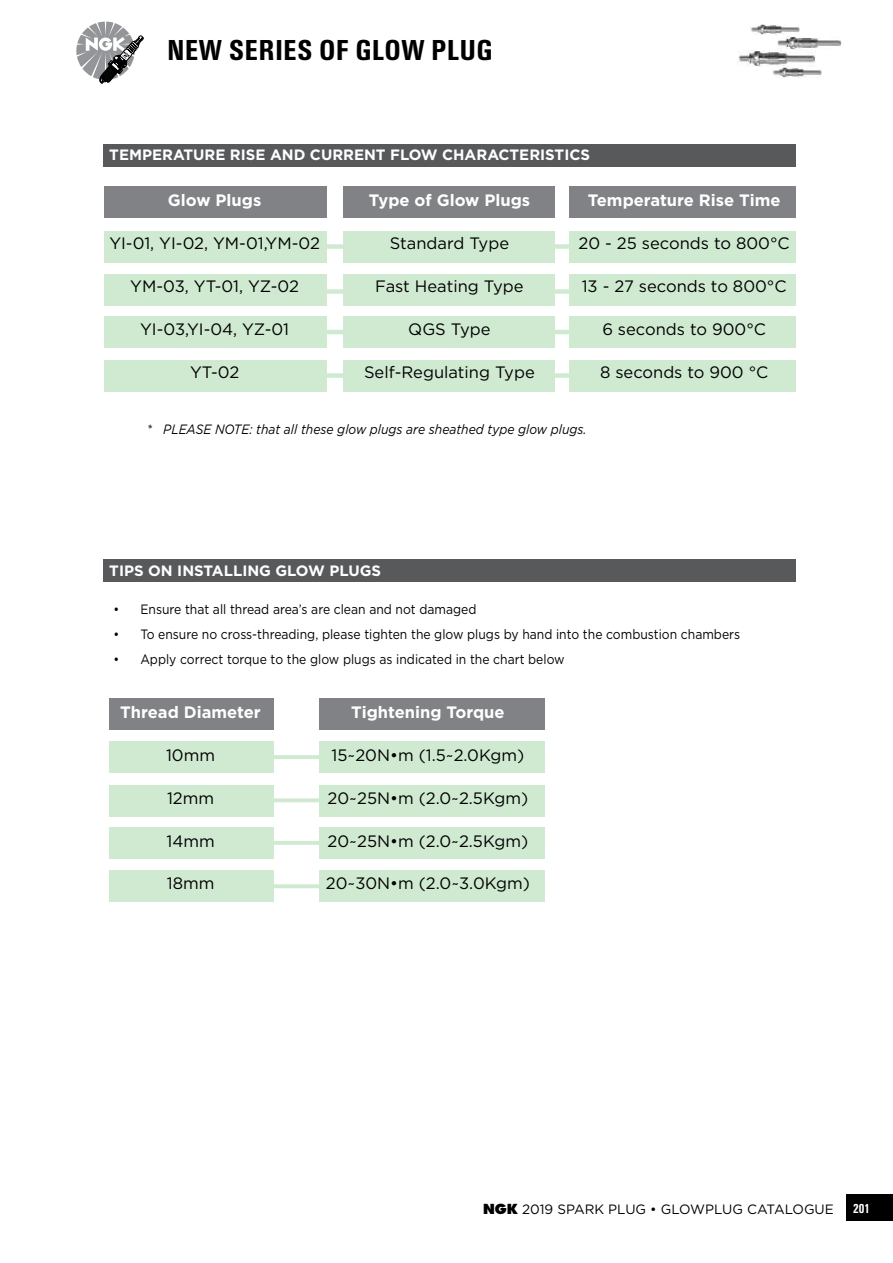
<style>
.page{position:relative;width:893px;height:1263px;background:#fff}
.page>*{position:absolute;margin:0;border:0;box-sizing:border-box;transform-origin:0 0}
.t1{font:700 condensed 30px "Unitus T";letter-spacing:.025em;color:#000}
.t2{font:16.5px "Gotham";color:#000}
.t3{font:700 16.5px "Gotham";color:#fff}
.t4{font:700 15px "Gotham";color:#fff}
.t5{font:13.5px "Gotham";color:#000;scale:.9 1}
.t6{font:italic 13.5px "Gotham";color:#000;scale:.9 1}
.t7{font:13.5px "Gotham";color:#000}
.t8{font:700 condensed 13.5px "Unitus T";color:#fff;scale:.9 1}
.s1{font-family:"Futura Std";font-weight:800}
</style>
<div class="page">
<img style="left:772px;top:67px;width:49px;height:11px">
<img style="left:738px;top:50px;width:77px;height:17px">
<img style="left:750px;top:24px;width:49px;height:10px">
<img style="left:777px;top:36px;width:64px;height:14px">
<div style="left:847px;top:1194px;width:46px;height:27px;background:#000"></div>
<svg style="left:76px;top:22px;width:68px;height:62px"></svg>
<div style="left:104px;top:145px;width:692px;height:22px;background:#58595b"></div>
<div style="left:104px;top:560px;width:692px;height:22px;background:#58595b"></div>
<div style="left:319px;top:698px;width:225px;height:31px;background:#808285"></div>
<div style="left:110px;top:698px;width:164px;height:31px;background:#808285"></div>
<div style="left:319px;top:742px;width:225px;height:31px;background:#d0ead2"></div>
<div style="left:110px;top:742px;width:164px;height:31px;background:#d0ead2"></div>
<div style="left:319px;top:785px;width:225px;height:31px;background:#d0ead2"></div>
<div style="left:110px;top:785px;width:164px;height:31px;background:#d0ead2"></div>
<div style="left:319px;top:827px;width:225px;height:31px;background:#d0ead2"></div>
<div style="left:110px;top:827px;width:164px;height:31px;background:#d0ead2"></div>
<div style="left:319px;top:871px;width:225px;height:31px;background:#d0ead2"></div>
<div style="left:110px;top:871px;width:164px;height:31px;background:#d0ead2"></div>
<hr style="left:265px;top:755px;width:57px;height:4px;background:#d0ead2">
<div style="left:308px;top:244px;width:285px;height:5px;background:#d0ead2"></div>
<div style="left:308px;top:289px;width:285px;height:5px;background:#d0ead2"></div>
<hr style="left:308px;top:330px;width:285px;height:4px;background:#d0ead2">
<div style="left:308px;top:373px;width:285px;height:5px;background:#d0ead2"></div>
<svg style="left:274px;top:798px;width:45px;height:4px"></svg>
<hr style="left:265px;top:841px;width:57px;height:4px;background:#d0ead2">
<svg style="left:274px;top:884px;width:45px;height:4px"></svg>
<div style="left:343px;top:186px;width:211px;height:31px;background:#808285"></div>
<div style="left:343px;top:231px;width:211px;height:31px;background:#d0ead2"></div>
<div style="left:343px;top:274px;width:211px;height:32px;background:#d0ead2"></div>
<div style="left:343px;top:316px;width:211px;height:32px;background:#d0ead2"></div>
<div style="left:343px;top:360px;width:211px;height:31px;background:#d0ead2"></div>
<div style="left:104px;top:186px;width:223px;height:31px;background:#808285"></div>
<div style="left:104px;top:231px;width:223px;height:31px;background:#d0ead2"></div>
<div style="left:104px;top:274px;width:223px;height:32px;background:#d0ead2"></div>
<div style="left:104px;top:316px;width:223px;height:32px;background:#d0ead2"></div>
<div style="left:104px;top:360px;width:223px;height:31px;background:#d0ead2"></div>
<div style="left:569px;top:186px;width:227px;height:31px;background:#808285"></div>
<div style="left:569px;top:231px;width:227px;height:31px;background:#d0ead2"></div>
<div style="left:569px;top:274px;width:227px;height:32px;background:#d0ead2"></div>
<div style="left:569px;top:316px;width:227px;height:32px;background:#d0ead2"></div>
<div style="left:569px;top:360px;width:227px;height:31px;background:#d0ead2"></div>
<h1 class="t1" style="left:167px;top:32px;width:326px">NEW SERIES OF GLOW PLUG</h1>
<p class="t4" style="left:109px;top:145px;width:482px">TEMPERATURE RISE AND CURRENT FLOW CHARACTERISTICS</p>
<p class="t3" style="left:168px;top:190px;width:95px">Glow Plugs</p>
<p class="t2" style="left:109px;top:233px;width:212px">YI-01, YI-02, YM-01,YM-02</p>
<p class="t2" style="left:130px;top:276px;width:170px">YM-03, YT-01, YZ-02</p>
<p class="t2" style="left:140px;top:318px;width:151px">YI-03,YI-04, YZ-01</p>
<p class="t2" style="left:190px;top:361px;width:51px">YT-02</p>
<p class="t3" style="left:369px;top:190px;width:163px">Type of Glow Plugs</p>
<p class="t2" style="left:390px;top:233px;width:121px">Standard Type</p>
<p class="t2" style="left:375px;top:276px;width:150px">Fast Heating Type</p>
<p class="t2" style="left:408px;top:318px;width:84px">QGS Type</p>
<p class="t2" style="left:364px;top:361px;width:172px">Self-Regulating Type</p>
<p class="t3" style="left:588px;top:190px;width:194px">Temperature Rise Time</p>
<p class="t2" style="left:579px;top:233px;width:213px">20 - 25 seconds to 800°C</p>
<p class="t2" style="left:582px;top:276px;width:206px">13 - 27 seconds to 800°C</p>
<p class="t2" style="left:602px;top:318px;width:165px">6 seconds to 900°C</p>
<p class="t2" style="left:600px;top:361px;width:170px">8 seconds to 900 °C</p>
<p class="t6" style="left:147px;top:421px;width:490px">* PLEASE NOTE: that all these glow plugs are sheathed type glow plugs.</p>
<p class="t4" style="left:109px;top:561px;width:273px">TIPS ON INSTALLING GLOW PLUGS</p>
<p class="t5" style="left:113px;top:601px;width:405px">• Ensure that all thread area’s are clean and not damaged</p>
<p class="t5" style="left:113px;top:625px;width:698px">• To ensure no cross-threading, please tighten the glow plugs by hand into the combustion chambers</p>
<p class="t5" style="left:113px;top:650px;width:503px">• Apply correct torque to the glow plugs as indicated in the chart below</p>
<p class="t3" style="left:120px;top:701px;width:142px">Thread Diameter</p>
<p class="t3" style="left:351px;top:701px;width:155px">Tightening Torque</p>
<p class="t2" style="left:166px;top:745px;width:51px">10mm</p>
<p class="t2" style="left:332px;top:745px;width:194px">15~20N•m (1.5~2.0Kgm)</p>
<p class="t2" style="left:167px;top:787px;width:49px">12mm</p>
<p class="t2" style="left:328px;top:787px;width:202px">20~25N•m (2.0~2.5Kgm)</p>
<p class="t2" style="left:166px;top:830px;width:50px">14mm</p>
<p class="t2" style="left:328px;top:830px;width:202px">20~25N•m (2.0~2.5Kgm)</p>
<p class="t2" style="left:167px;top:873px;width:49px">18mm</p>
<p class="t2" style="left:326px;top:873px;width:206px">20~30N•m (2.0~3.0Kgm)</p>
<p class="t7" style="left:483px;top:1200px;width:352px"><span class="s1">NGK</span> 2019 SPARK PLUG • GLOWPLUG CATALOGUE</p>
<p class="t8" style="left:853px;top:1201px;width:20px">201</p>
</div>
